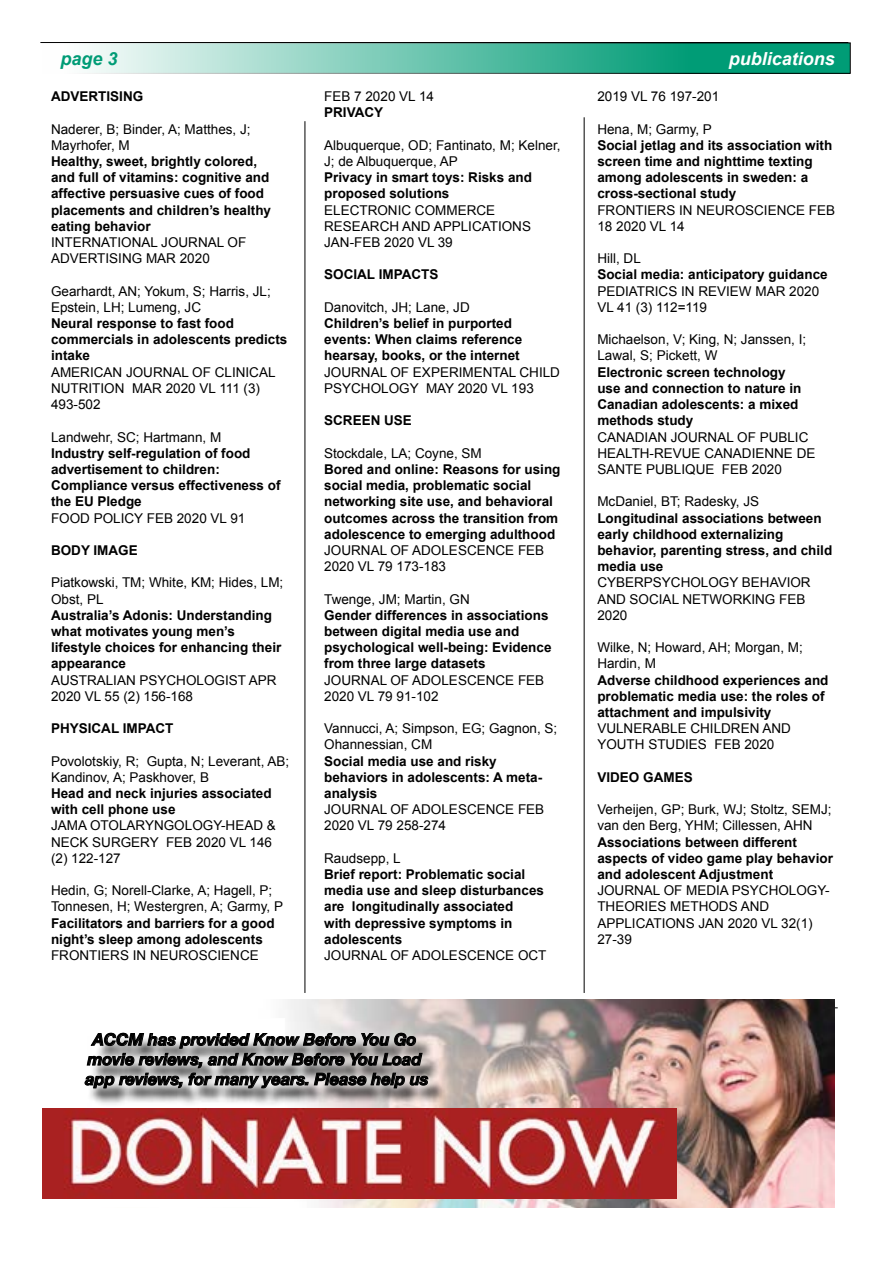
<style>
.page{position:relative;width:893px;height:1263px;background:#fff}
.page>*{position:absolute;margin:0;border:0;box-sizing:border-box;transform-origin:0 0}
.t1{font:italic 700 18px "Arial";color:#fff}
.t2{font:italic 700 18px "Arial";color:#009c76}
.t3{font:italic 700 16.5px/19.8px "Helvetica Neue";color:#000;text-align:center}
.t4{font:700 13.5px/16.2px "Arial";color:#000}
.t5{font:13.5px/16.2px "Arial";color:#000}
</style>
<div class="page">
<hr style="left:40px;top:42px;width:808px;height:1px;background:#000">
<hr style="left:305px;top:121px;width:1px;height:872px;background:#000">
<hr style="left:584px;top:117px;width:1px;height:876px;background:#000">
<svg style="left:87px;top:45px;width:761px;height:27px;background:#61c1a9"></svg>
<hr style="left:55px;top:1007px;width:783px;height:1px;background:#000">
<img style="left:55px;top:999px;width:779px;height:209px">
<div style="left:64px;top:1018px;width:221px;height:190px;background:#fff"></div>
<svg style="left:90px;top:1036px;width:356px;height:70px"></svg>
<div style="left:75px;top:1024px;width:362px;height:73px;background:#fff;opacity:.75"></div>
<svg style="left:84px;top:1032px;width:345px;height:57px;background:#929191"></svg>
<img style="left:43px;top:1109px;width:633px;height:89px">
<h1 class="t2" style="left:61px;top:47px;width:58px">page 3</h1>
<h1 class="t1" style="left:729px;top:47px;width:108px">publications</h1>
<p class="t4" style="left:51px;top:89px;width:94px">ADVERTISING</p>
<p class="t5" style="left:51px;top:121px;width:201px">Naderer, B; Binder, A; Matthes, J;<br>Mayrhofer, M</p>
<p class="t4" style="left:51px;top:154px;width:222px">Healthy, sweet, brightly colored, and full of vitamins: cognitive and affective persuasive cues of food placements and children’s healthy eating behavior</p>
<p class="t5" style="left:51px;top:234px;width:197px">INTERNATIONAL JOURNAL OF<br>ADVERTISING MAR 2020</p>
<p class="t5" style="left:51px;top:283px;width:221px">Gearhardt, AN; Yokum, S; Harris, JL;<br>Epstein, LH; Lumeng, JC</p>
<p class="t4" style="left:51px;top:316px;width:238px">Neural response to fast food commercials in adolescents predicts intake</p>
<p class="t5" style="left:51px;top:364px;width:226px">AMERICAN JOURNAL OF CLINICAL<br>NUTRITION MAR 2020 VL 111 (3)<br>493-502</p>
<p class="t5" style="left:51px;top:429px;width:172px">Landwehr, SC; Hartmann, M</p>
<p class="t4" style="left:51px;top:445px;width:231px">Industry self-regulation of food advertisement to children:<br>Compliance versus effectiveness of the EU Pledge</p>
<p class="t5" style="left:51px;top:510px;width:196px">FOOD POLICY FEB 2020 VL 91</p>
<p class="t4" style="left:51px;top:542px;width:88px">BODY IMAGE</p>
<p class="t5" style="left:51px;top:575px;width:234px">Piatkowski, TM; White, KM; Hides, LM;<br>Obst, PL</p>
<p class="t4" style="left:51px;top:607px;width:232px">Australia’s Adonis: Understanding what motivates young men’s lifestyle choices for enhancing their appearance</p>
<p class="t5" style="left:51px;top:672px;width:227px">AUSTRALIAN PSYCHOLOGIST APR<br>2020 VL 55 (2) 156-168</p>
<p class="t4" style="left:51px;top:721px;width:124px">PHYSICAL IMPACT</p>
<p class="t5" style="left:51px;top:753px;width:240px">Povolotskiy, R; Gupta, N; Leverant, AB;<br>Kandinov, A; Paskhover, B</p>
<p class="t4" style="left:51px;top:785px;width:222px">Head and neck injuries associated with cell phone use</p>
<p class="t5" style="left:51px;top:818px;width:226px">JAMA OTOLARYNGOLOGY-HEAD &amp;<br>NECK SURGERY FEB 2020 VL 146 (2) 122-127</p>
<p class="t5" style="left:51px;top:882px;width:234px">Hedin, G; Norell-Clarke, A; Hagell, P;<br>Tonnesen, H; Westergren, A; Garmy, P</p>
<p class="t4" style="left:51px;top:915px;width:225px">Facilitators and barriers for a good night’s sleep among adolescents</p>
<p class="t5" style="left:51px;top:947px;width:209px">FRONTIERS IN NEUROSCIENCE</p>
<p class="t5" style="left:324px;top:89px;width:111px">FEB 7 2020 VL 14</p>
<p class="t4" style="left:324px;top:105px;width:61px">PRIVACY</p>
<p class="t5" style="left:324px;top:137px;width:238px">Albuquerque, OD; Fantinato, M; Kelner,<br>J; de Albuquerque, AP</p>
<p class="t4" style="left:324px;top:170px;width:209px">Privacy in smart toys: Risks and proposed solutions</p>
<p class="t5" style="left:324px;top:202px;width:208px">ELECTRONIC COMMERCE<br>RESEARCH AND APPLICATIONS<br>JAN-FEB 2020 VL 39</p>
<p class="t4" style="left:324px;top:267px;width:116px">SOCIAL IMPACTS</p>
<p class="t5" style="left:324px;top:299px;width:147px">Danovitch, JH; Lane, JD</p>
<p class="t4" style="left:324px;top:316px;width:200px">Children’s belief in purported events: When claims reference hearsay, books, or the internet</p>
<p class="t5" style="left:324px;top:364px;width:237px">JOURNAL OF EXPERIMENTAL CHILD<br>PSYCHOLOGY MAY 2020 VL 193</p>
<p class="t4" style="left:324px;top:413px;width:89px">SCREEN USE</p>
<p class="t5" style="left:324px;top:445px;width:159px">Stockdale, LA; Coyne, SM</p>
<p class="t4" style="left:324px;top:461px;width:238px">Bored and online: Reasons for using social media, problematic social networking site use, and behavioral outcomes across the transition from adolescence to emerging adulthood</p>
<p class="t5" style="left:324px;top:542px;width:222px">JOURNAL OF ADOLESCENCE FEB<br>2020 VL 79 173-183</p>
<p class="t5" style="left:324px;top:591px;width:147px">Twenge, JM; Martin, GN</p>
<p class="t4" style="left:324px;top:607px;width:229px">Gender differences in associations between digital media use and psychological well-being: Evidence from three large datasets</p>
<p class="t5" style="left:324px;top:672px;width:222px">JOURNAL OF ADOLESCENCE FEB<br>2020 VL 79 91-102</p>
<p class="t5" style="left:324px;top:720px;width:235px">Vannucci, A; Simpson, EG; Gagnon, S;<br>Ohannessian, CM</p>
<p class="t4" style="left:324px;top:753px;width:220px">Social media use and risky behaviors in adolescents: A meta&shy;analysis</p>
<p class="t5" style="left:324px;top:801px;width:222px">JOURNAL OF ADOLESCENCE FEB<br>2020 VL 79 258-274</p>
<p class="t5" style="left:324px;top:850px;width:78px">Raudsepp, L</p>
<p class="t4" style="left:324px;top:866px;width:221px">Brief report: Problematic social media use and sleep disturbances are longitudinally associated<br>with depressive symptoms in adolescents</p>
<p class="t5" style="left:324px;top:947px;width:224px">JOURNAL OF ADOLESCENCE OCT</p>
<p class="t3" style="left:85px;top:1030px;width:345px">ACCM has provided Know Before You Go movie reviews, and Know Before You Load app reviews, for many years. Please help us</p>
<p class="t5" style="left:597px;top:89px;width:123px">2019 VL 76 197-201</p>
<p class="t5" style="left:597px;top:121px;width:116px">Hena, M; Garmy, P</p>
<p class="t4" style="left:597px;top:137px;width:236px">Social jetlag and its association with screen time and nighttime texting among adolescents in sweden: a cross-sectional study</p>
<p class="t5" style="left:597px;top:202px;width:239px">FRONTIERS IN NEUROSCIENCE FEB<br>18 2020 VL 14</p>
<p class="t5" style="left:597px;top:251px;width:45px">Hill, DL</p>
<p class="t4" style="left:597px;top:267px;width:232px">Social media: anticipatory guidance</p>
<p class="t5" style="left:597px;top:283px;width:223px">PEDIATRICS IN REVIEW MAR 2020<br>VL 41 (3) 112=119</p>
<p class="t5" style="left:597px;top:332px;width:210px">Michaelson, V; King, N; Janssen, I;<br>Lawal, S; Pickett, W</p>
<p class="t4" style="left:597px;top:364px;width:206px">Electronic screen technology use and connection to nature in<br>Canadian adolescents: a mixed methods study</p>
<p class="t5" style="left:597px;top:429px;width:220px">CANADIAN JOURNAL OF PUBLIC<br>HEALTH-REVUE CANADIENNE DE<br>SANTE PUBLIQUE FEB 2020</p>
<p class="t5" style="left:597px;top:494px;width:163px">McDaniel, BT; Radesky, JS</p>
<p class="t4" style="left:597px;top:510px;width:236px">Longitudinal associations between early childhood externalizing behavior, parenting stress, and child media use</p>
<p class="t5" style="left:597px;top:575px;width:215px">CYBERPSYCHOLOGY BEHAVIOR<br>AND SOCIAL NETWORKING FEB<br>2020</p>
<p class="t5" style="left:597px;top:639px;width:207px">Wilke, N; Howard, AH; Morgan, M;<br>Hardin, M</p>
<p class="t4" style="left:597px;top:672px;width:233px">Adverse childhood experiences and problematic media use: the roles of attachment and impulsivity</p>
<p class="t5" style="left:597px;top:720px;width:195px">VULNERABLE CHILDREN AND<br>YOUTH STUDIES FEB 2020</p>
<p class="t4" style="left:597px;top:769px;width:97px">VIDEO GAMES</p>
<p class="t5" style="left:597px;top:801px;width:236px">Verheijen, GP; Burk, WJ; Stoltz, SEMJ; van den Berg, YHM; Cillessen, AHN</p>
<p class="t4" style="left:597px;top:834px;width:237px">Associations between different aspects of video game play behavior and adolescent Adjustment</p>
<p class="t5" style="left:597px;top:882px;width:234px">JOURNAL OF MEDIA PSYCHOLOGY-<br>THEORIES METHODS AND<br>APPLICATIONS JAN 2020 VL 32(1)<br>27-39</p>
</div>
